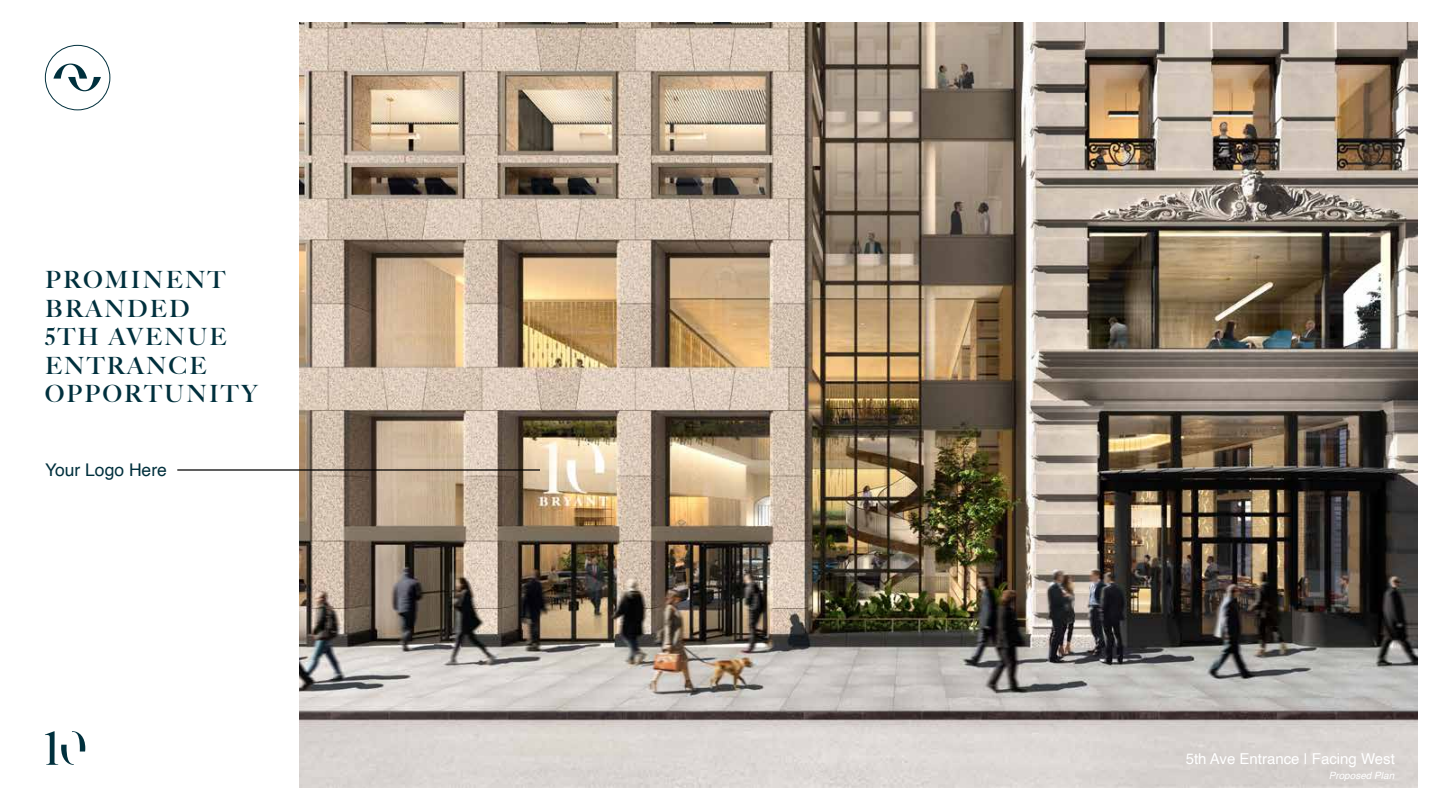
<style>
.page{position:relative;width:1440px;height:810px;background:#fff}
.page>*{position:absolute;margin:0;border:0;box-sizing:border-box;transform-origin:0 0}
.t1{font:700 23.75px/28.5px "Big Caslon FB";letter-spacing:.1em;color:#00303d}
.t2{font:17.5px "Helvetica";color:#00303d}
.t3{font:15px "Helvetica";color:#fff}
.t4{font:italic 10px "Helvetica";color:#fff}
</style>
<div class="page">
<img style="left:299px;top:22px;width:1119px;height:765px">
<div style="left:45px;top:45px;width:65px;height:65px;border:1px solid #00303d;border-radius:50%"></div>
<svg style="left:53px;top:64px;width:48px;height:27px"></svg>
<svg style="left:45px;top:731px;width:40px;height:34px"></svg>
<hr style="left:177px;top:469px;width:363px;height:2px;background:#000">
<p class="t1" style="left:45px;top:266px;width:214px">PROMINENT<br>BRANDED<br>5TH AVENUE<br>ENTRANCE<br>OPPORTUNITY</p>
<p class="t2" style="left:45px;top:457px;width:123px">Your Logo Here</p>
<p class="t3" style="left:1186px;top:747px;width:211px">5th Ave Entrance | Facing West</p>
<p class="t4" style="left:1329px;top:768px;width:67px">Proposed Plan</p>
</div>
